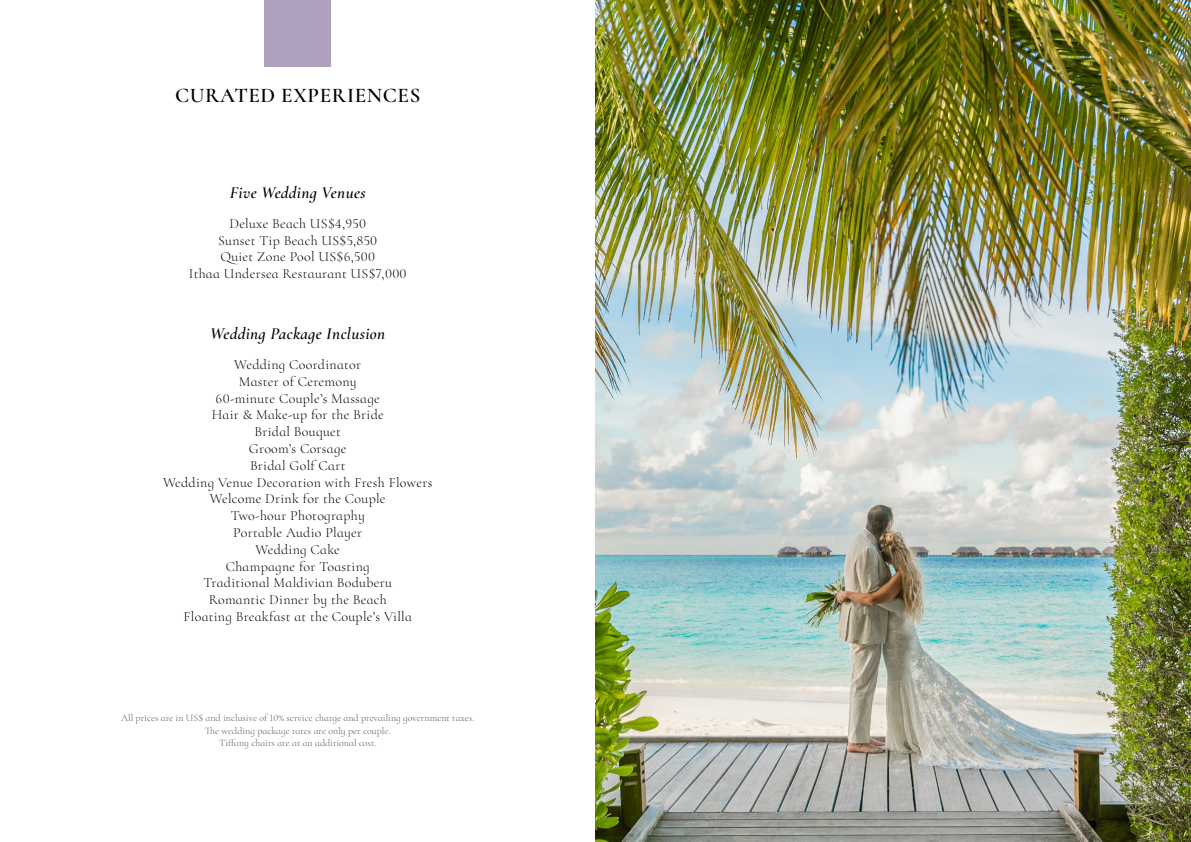
<style>
.page{position:relative;width:1191px;height:842px;background:#fff}
.page>*{position:absolute;margin:0;border:0;box-sizing:border-box;transform-origin:0 0}
.t1{font:600 21px "Cormorant SC";letter-spacing:.03em;color:#000}
.t2{font:italic 600 17px "Cormorant Infant";letter-spacing:.02em;color:#000}
.t3{font:300 14px/16.8px "Cormorant Infant";letter-spacing:.02em;color:#000;text-align:center}
.t4{font:300 10px/12px "Cormorant Infant";color:#595a59;text-align:center}
</style>
<div class="page">
<div style="left:265px;top:0;width:66px;height:66px;background:#afa0bd"></div>
<img style="left:595px;top:0;width:596px;height:842px">
<h1 class="t1" style="left:175px;top:82px;width:247px">CURATED EXPERIENCES</h1>
<p class="t2" style="left:230px;top:182px;width:137px">Five Wedding Venues</p>
<p class="t3" style="left:189px;top:215px;width:219px">Deluxe Beach US$4,950<br>Sunset Tip Beach US$5,850<br>Quiet Zone Pool US$6,500<br>Ithaa Undersea Restaurant US$7,000</p>
<p class="t2" style="left:210px;top:323px;width:176px">Wedding Package Inclusion</p>
<p class="t3" style="left:163px;top:356px;width:271px">Wedding Coordinator<br>Master of Ceremony<br>60-minute Couple’s Massage<br>Hair &amp; Make-up for the Bride<br>Bridal Bouquet<br>Groom’s Corsage<br>Bridal Golf Cart<br>Wedding Venue Decoration with Fresh Flowers<br>Welcome Drink for the Couple<br>Two-hour Photography<br>Portable Audio Player<br>Wedding Cake<br>Champagne for Toasting<br>Traditional Maldivian Boduberu<br>Romantic Dinner by the Beach<br>Floating Breakfast at the Couple’s Villa</p>
<p class="t4" style="left:121px;top:712px;width:355px">All prices are in US$ and inclusive of 10% service charge and prevailing government taxes.<br>The wedding package rates are only per couple.<br>Tiffany chairs are at an additional cost.</p>
</div>
